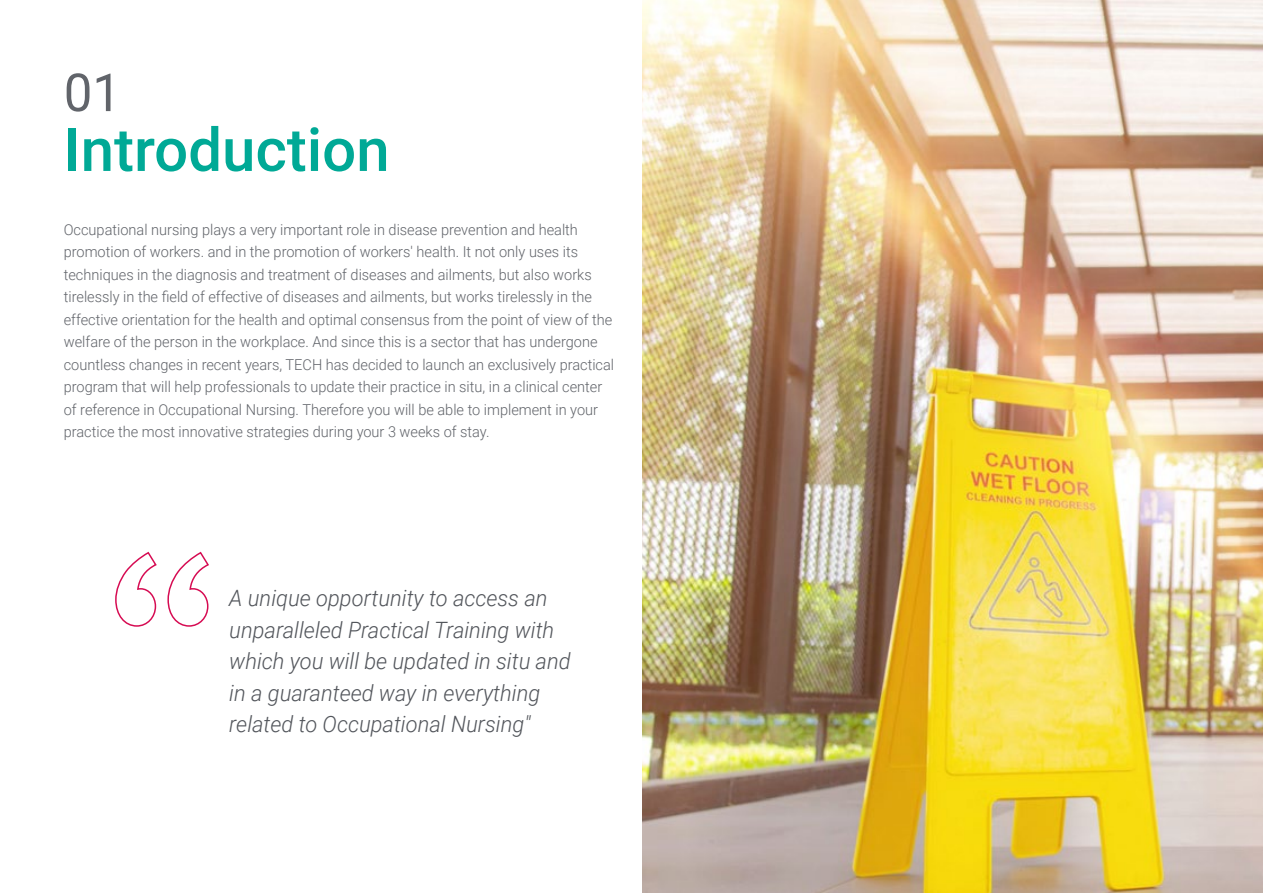
<style>
.page{position:relative;width:1263px;height:893px;background:#fff}
.page>*{position:absolute;margin:0;border:0;box-sizing:border-box;transform-origin:0 0}
.t1{font:500 60px "Roboto";color:#00a996}
.t2{font:52.5px "Roboto";color:#61646a}
.t3{font:italic 300 22.5px/31.5px "Roboto";color:#52555b}
.t4{font:300 15px/22.5px "Roboto";color:#61646a}
</style>
<div class="page">
<svg style="left:115px;top:551px;width:94px;height:76px"></svg>
<img style="left:642px;top:0;width:621px;height:893px">
<h2 class="t2" style="left:64px;top:56px;width:59px">01</h2>
<h1 class="t1" style="left:64px;top:108px;width:327px">Introduction</h1>
<p class="t4" style="left:64px;top:217px;width:552px">Occupational nursing plays a very important role in disease prevention and health promotion of workers. and in the promotion of workers' health. It not only uses its techniques in the diagnosis and treatment of diseases and ailments, but also works tirelessly in the field of effective of diseases and ailments, but works tirelessly in the effective orientation for the health and optimal consensus from the point of view of the welfare of the person in the workplace. And since this is a sector that has undergone countless changes in recent years, TECH has decided to launch an exclusively practical program that will help professionals to update their practice in situ, in a clinical center of reference in Occupational Nursing. Therefore you will be able to implement in your practice the most innovative strategies during your 3 weeks of stay.</p>
<h3 class="t3" style="left:229px;top:582px;width:343px">A unique opportunity to access an unparalleled Practical Training with which you will be updated in situ and in a guaranteed way in everything related to Occupational Nursing"</h3>
</div>
